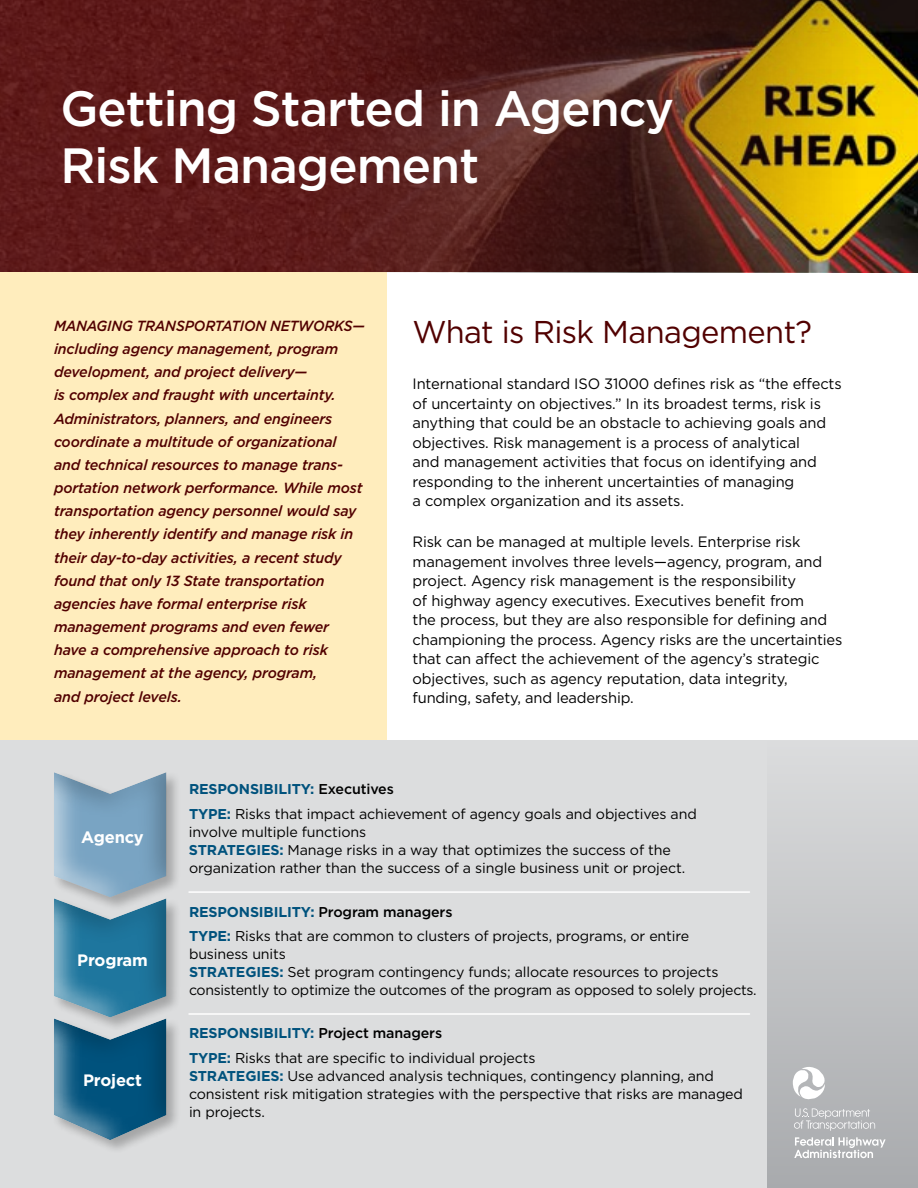
<style>
.page{position:relative;width:918px;height:1188px;background:#fff}
.page>*{position:absolute;margin:0;border:0;box-sizing:border-box;transform-origin:0 0}
.t1{font:500 49.5px/57px "Gotham";letter-spacing:-.02em;color:#fff}
.t2{font:31.5px "Gotham";letter-spacing:-.02em;color:#510000}
.t3{font:700 16.5px "Gotham";letter-spacing:-.02em;color:#fff}
.t4{font:15px/19.5px "Gotham";letter-spacing:-.01em;color:#000}
.t5{font:italic 500 14.7px/23.1px "Gotham";letter-spacing:-.01em;color:#510000;scale:.94 1}
.t6{font:14.25px/18px "Gotham";letter-spacing:-.01em;color:#000}
.s1{font-weight:700;color:#00527d}
.s2{font-weight:500}
</style>
<div class="page">
<div style="left:0;top:272px;width:387px;height:498px;background:#ffedbd"></div>
<div style="left:0;top:741px;width:918px;height:447px;background:#dcddde"></div>
<div style="left:767px;top:741px;width:151px;height:447px;background:linear-gradient(to bottom,#dbdcdd,#a8aaad)"></div>
<img style="left:0;top:0;width:281px;height:271px">
<img style="left:281px;top:0;width:637px;height:272px">
<svg style="left:794px;top:1108px;width:81px;height:23px"></svg>
<svg style="left:793px;top:1064px;width:33px;height:37px"></svg>
<svg style="left:794px;top:1137px;width:92px;height:21px"></svg>
<div style="left:53px;top:771px;width:129px;height:141px;background:#000;opacity:.25"></div>
<div style="left:52px;top:758px;width:116px;height:151px;background:#000;opacity:.25"></div>
<div style="left:53px;top:897px;width:129px;height:135px;background:#000;opacity:.25"></div>
<div style="left:52px;top:884px;width:116px;height:145px;background:#000;opacity:.25"></div>
<div style="left:53px;top:1017px;width:129px;height:138px;background:#000;opacity:.25"></div>
<svg style="left:54px;top:772px;width:112px;height:232px;background:#689ab5"></svg>
<div style="left:52px;top:1004px;width:116px;height:149px;background:#000;opacity:.25"></div>
<hr style="left:189px;top:891px;width:561px;height:2px;background:#fff">
<hr style="left:189px;top:1013px;width:561px;height:2px;background:#fff">
<h1 class="t1" style="left:60px;top:80px;width:615px">Getting Started in Agency<br>Risk Management</h1>
<p class="t5" style="left:54px;top:314px;width:332px">Managing transportation networks— including agency management, program development, and project delivery—<br>is complex and fraught with uncertainty.<br>Administrators, planners, and engineers coordinate a multitude of organizational and technical resources to manage trans&shy;portation network performance. While most transportation agency personnel would say they inherently identify and manage risk in their day-to-day activities, a recent study found that only 13 State transportation agencies have formal enterprise risk management programs and even fewer have a comprehensive approach to risk management at the agency, program,<br>and project levels.</p>
<h2 class="t2" style="left:413px;top:311px;width:401px">What is Risk Management?</h2>
<p class="t4" style="left:413px;top:374px;width:431px">International standard ISO 31000 defines risk as “the effects of uncertainty on objectives.” In its broadest terms, risk is anything that could be an obstacle to achieving goals and objectives. Risk management is a process of analytical<br>and management activities that focus on identifying and responding to the inherent uncertainties of managing<br>a complex organization and its assets.</p>
<p class="t4" style="left:413px;top:532px;width:431px">Risk can be managed at multiple levels. Enterprise risk management involves three levels—agency, program, and project. Agency risk management is the responsibility<br>of highway agency executives. Executives benefit from<br>the process, but they are also responsible for defining and championing the process. Agency risks are the uncertainties that can affect the achievement of the agency’s strategic objectives, such as agency reputation, data integrity, funding, safety, and leadership.</p>
<p class="t3" style="left:81px;top:826px;width:64px">AGENCY</p>
<p class="t3" style="left:77px;top:949px;width:72px">PROGRAM</p>
<p class="t3" style="left:83px;top:1069px;width:61px">PROJECT</p>
<p class="t6" style="left:189px;top:777px;width:509px;line-height:24.8px"><span class="s1">RESPONSIBILITY:</span> <span class="s2">Executives<br></span><span class="s1">TYPE:</span> Risks that impact achievement of agency goals and objectives and</p>
<p class="t6" style="left:189px;top:823px;width:498px">involve multiple functions<br><span class="s1">STRATEGIES:</span> Manage risks in a way that optimizes the success of the organization rather than the success of a single business unit or project.</p>
<p class="t6" style="left:189px;top:899px;width:502px;line-height:24.8px"><span class="s1">RESPONSIBILITY:</span> <span class="s2">Program managers<br></span><span class="s1">TYPE:</span> Risks that are common to clusters of projects, programs, or entire</p>
<p class="t6" style="left:189px;top:945px;width:569px">business units<br><span class="s1">STRATEGIES:</span> Set program contingency funds; allocate resources to projects consistently to optimize the outcomes of the program as opposed to solely projects.</p>
<p class="t6" style="left:189px;top:1020px;width:348px;line-height:24.8px"><span class="s1">RESPONSIBILITY:</span> <span class="s2">Project managers<br></span><span class="s1">TYPE:</span> Risks that are specific to individual projects</p>
<p class="t6" style="left:189px;top:1066px;width:556px"><span class="s1">STRATEGIES:</span> Use advanced analysis techniques, contingency planning, and consistent risk mitigation strategies with the perspective that risks are managed in projects.</p>
</div>
